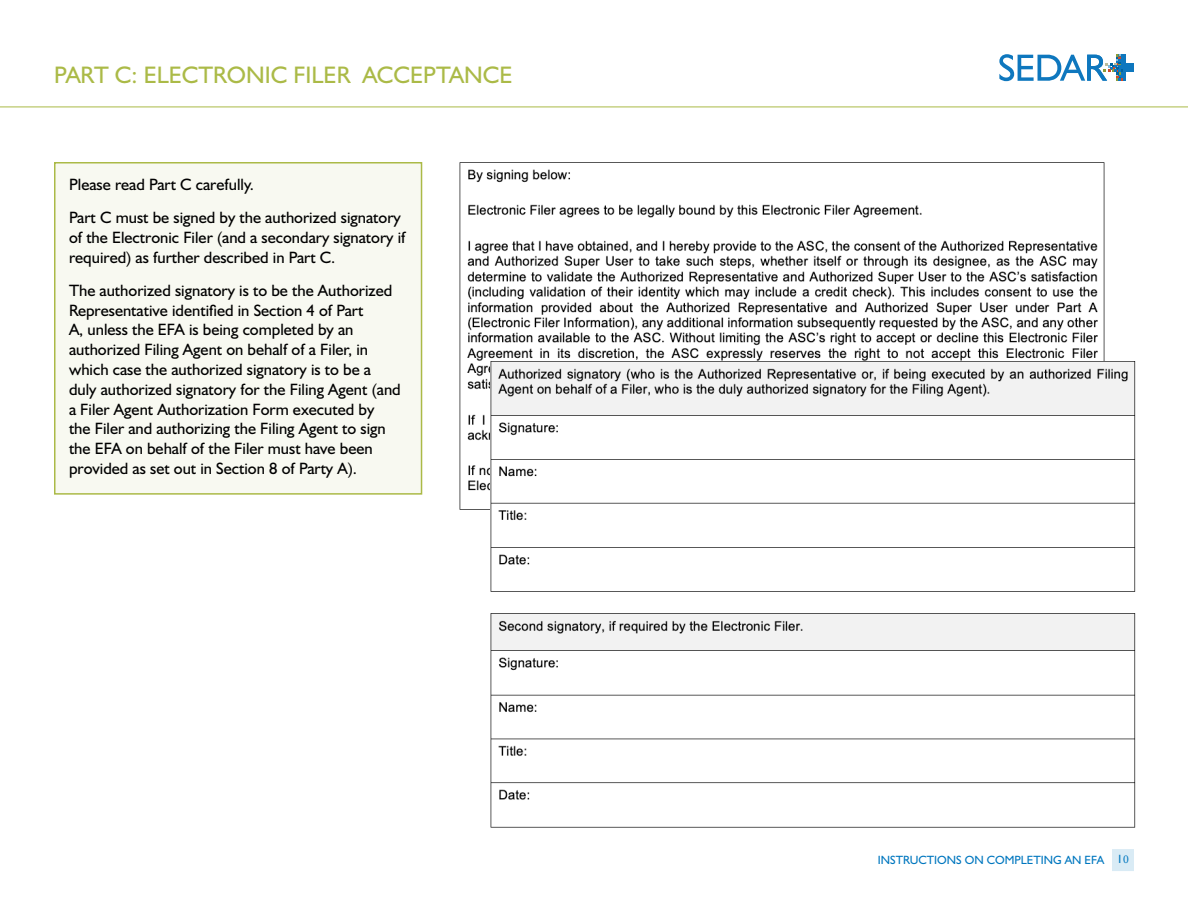
<style>
.page{position:relative;width:1188px;height:918px;background:#fff}
.page>*{position:absolute;margin:0;border:0;box-sizing:border-box;transform-origin:0 0}
.t1{font:24px "Humanist 521 BT";color:#abba47}
.t2{font:16.5px/19.8px "Humanist 521 BT";color:#000}
.t3{font:12px "Humanist 521 BT";color:#0077bf}
.s1{font-family:"Minion Pro"}
</style>
<div class="page">
<svg style="left:1112px;top:849px;width:22px;height:22px"></svg>
<svg style="left:999px;top:54px;width:135px;height:27px"></svg>
<hr style="left:0;top:107px;width:1188px;height:1px;background:#abba47">
<img style="left:459px;top:162px;width:645px;height:348px">
<img style="left:490px;top:361px;width:646px;height:231px">
<img style="left:490px;top:613px;width:646px;height:215px">
<div style="left:55px;top:163px;width:367px;height:331px;background:#f8f9f1"></div>
<div style="left:54px;top:162px;width:368px;height:333px;border:2px solid #abba47"></div>
<h1 class="t1" style="left:54px;top:60px;width:460px">PART C: ELECTRONIC FILER ACCEPTANCE</h1>
<p class="t2" style="left:69px;top:167px;width:333px;line-height:33.3px">Please read Part C carefully.<br>Part C must be signed by the authorized signatory</p>
<p class="t2" style="left:69px;top:227px;width:338px">of the Electronic Filer (and a secondary signatory if required) as further described in Part C.</p>
<p class="t2" style="left:69px;top:280px;width:333px">The authorized signatory is to be the Authorized Representative identified in Section 4 of Part<br>A, unless the EFA is being completed by an authorized Filing Agent on behalf of a Filer, in which case the authorized signatory is to be a duly authorized signatory for the Filing Agent (and a Filer Agent Authorization Form executed by<br>the Filer and authorizing the Filing Agent to sign the EFA on behalf of the Filer must have been provided as set out in Section 8 of Party A).</p>
<p class="t3" style="left:878px;top:853px;width:252px">INSTRUCTIONS ON COMPLETING AN EFA 1<span class="s1">0</span></p>
</div>
